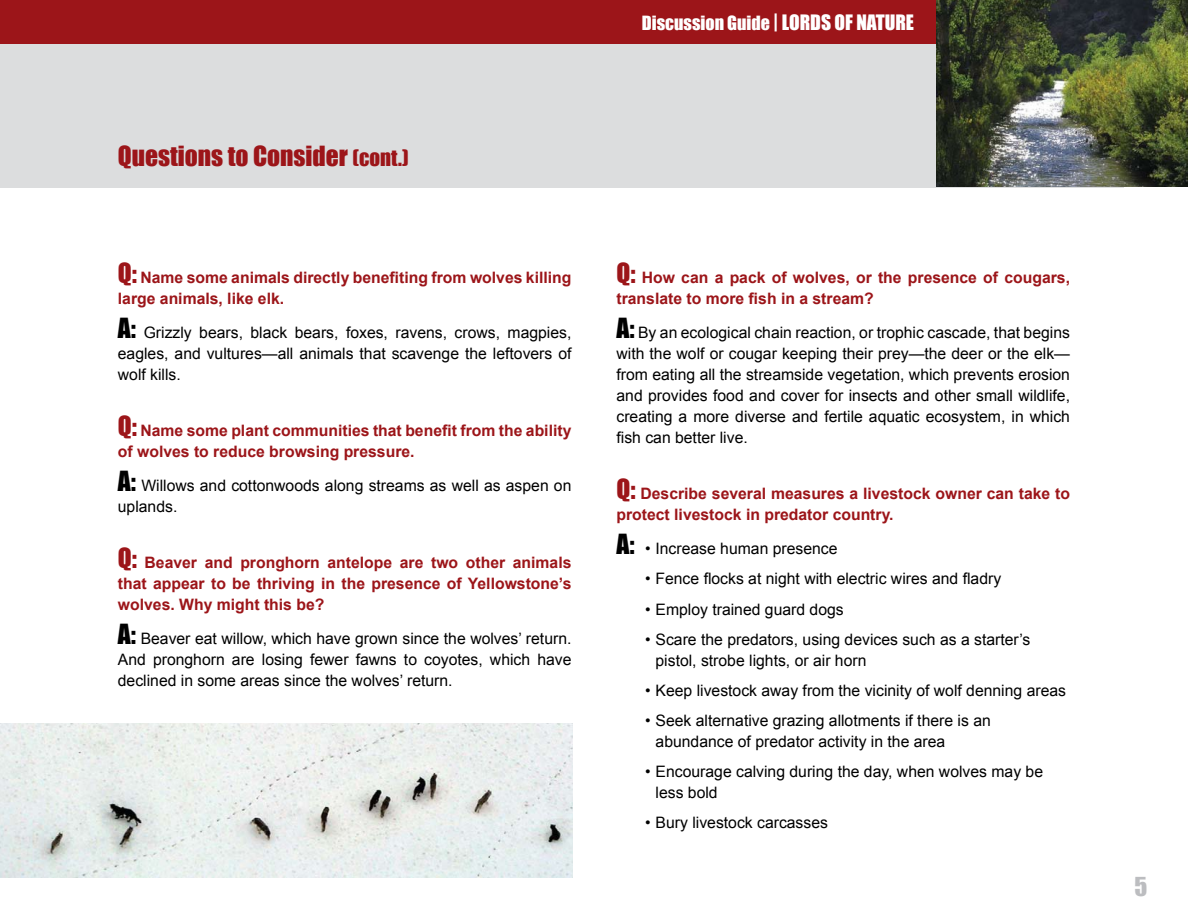
<style>
.page{position:relative;width:1188px;height:918px;background:#fff}
.page>*{position:absolute;margin:0;border:0;box-sizing:border-box;transform-origin:0 0}
.t1{font:25.5px "Impact";color:#9c1519}
.t2{font:24px "Impact";color:#bcbdc0}
.t3{font:19.5px "Impact";color:#fff}
.t4{font:18px "Impact";color:#fff}
.t5{font:15.75px/21px "Arial";color:#000}
.t6{font:700 15.75px/21px "Arial";color:#9c1519}
.s1{font-size:19.5px}
.s2{font-size:21px}
.s3{font-family:"Impact";font-weight:400;font-size:25.5px}
.s4{font-family:"Impact";font-size:25.5px}
</style>
<div class="page">
<div style="left:0;top:0;width:1124px;height:188px;background:#dcddde"></div>
<div style="left:0;top:0;width:1124px;height:44px;background:#9c1519"></div>
<img style="left:937px;top:0;width:251px;height:187px">
<img style="left:0;top:724px;width:573px;height:154px">
<p class="t4" style="left:642px;top:9px;width:159px">Discussion Guide <span class="s1">| Lords</span></p>
<p class="t3" style="left:835px;top:8px;width:81px">of Nature</p>
<h1 class="t1" style="left:118px;top:136px;width:292px">Questions to Consider <span class="s2">(cont.)</span></h1>
<p class="t6" style="left:118px;top:267px;width:455px"><span class="s3">Q:</span> Name some animals directly benefiting from wolves killing large animals, like elk.</p>
<p class="t5" style="left:118px;top:322px;width:455px;text-align:justify"><span class="s4">A:</span> Grizzly bears, black bears, foxes, ravens, crows, magpies, eagles, and vultures—all animals that scavenge the leftovers of wolf kills.</p>
<p class="t6" style="left:118px;top:420px;width:455px"><span class="s3">Q:</span> Name some plant communities that benefit from the ability of wolves to reduce browsing pressure.</p>
<p class="t5" style="left:118px;top:475px;width:455px"><span class="s4">A:</span> Willows and cottonwoods along streams as well as aspen on uplands.</p>
<p class="t6" style="left:118px;top:552px;width:455px;text-align:justify"><span class="s3">Q:</span> Beaver and pronghorn antelope are two other animals that appear to be thriving in the presence of Yellowstone’s wolves. Why might this be?</p>
<p class="t5" style="left:118px;top:628px;width:455px;text-align:justify"><span class="s4">A:</span> Beaver eat willow, which have grown since the wolves’ return.<br>And pronghorn are losing fewer fawns to coyotes, which have declined in some areas since the wolves’ return.</p>
<p class="t6" style="left:616px;top:267px;width:455px"><span class="s3">Q:</span> How can a pack of wolves, or the presence of cougars, translate to more fish in a stream?</p>
<p class="t5" style="left:616px;top:322px;width:455px;text-align:justify"><span class="s4">A:</span> By an ecological chain reaction, or trophic cascade, that begins with the wolf or cougar keeping their prey—the deer or the elk— from eating all the streamside vegetation, which prevents erosion and provides food and cover for insects and other small wildlife, creating a more diverse and fertile aquatic ecosystem, in which fish can better live.</p>
<p class="t6" style="left:616px;top:483px;width:455px"><span class="s3">Q:</span> Describe several measures a livestock owner can take to protect livestock in predator country.</p>
<p class="t5" style="left:616px;top:538px;width:223px"><span class="s4">A:</span> • Increase human presence</p>
<p class="t5" style="left:645px;top:568px;width:358px">• Fence flocks at night with electric wires and fladry</p>
<p class="t5" style="left:645px;top:599px;width:200px">• Employ trained guard dogs</p>
<p class="t5" style="left:656px;top:629px;width:376px;text-indent:-11px">• Scare the predators, using devices such as a starter’s pistol, strobe lights, or air horn</p>
<p class="t5" style="left:645px;top:680px;width:423px">• Keep livestock away from the vicinity of wolf denning areas</p>
<p class="t5" style="left:656px;top:710px;width:337px;text-indent:-11px">• Seek alternative grazing allotments if there is an abundance of predator activity in the area</p>
<p class="t5" style="left:656px;top:761px;width:389px;text-indent:-11px">• Encourage calving during the day, when wolves may be less bold</p>
<p class="t5" style="left:645px;top:813px;width:184px">• Bury livestock carcasses</p>
<h2 class="t2" style="left:1135px;top:868px;width:14px">5</h2>
</div>
